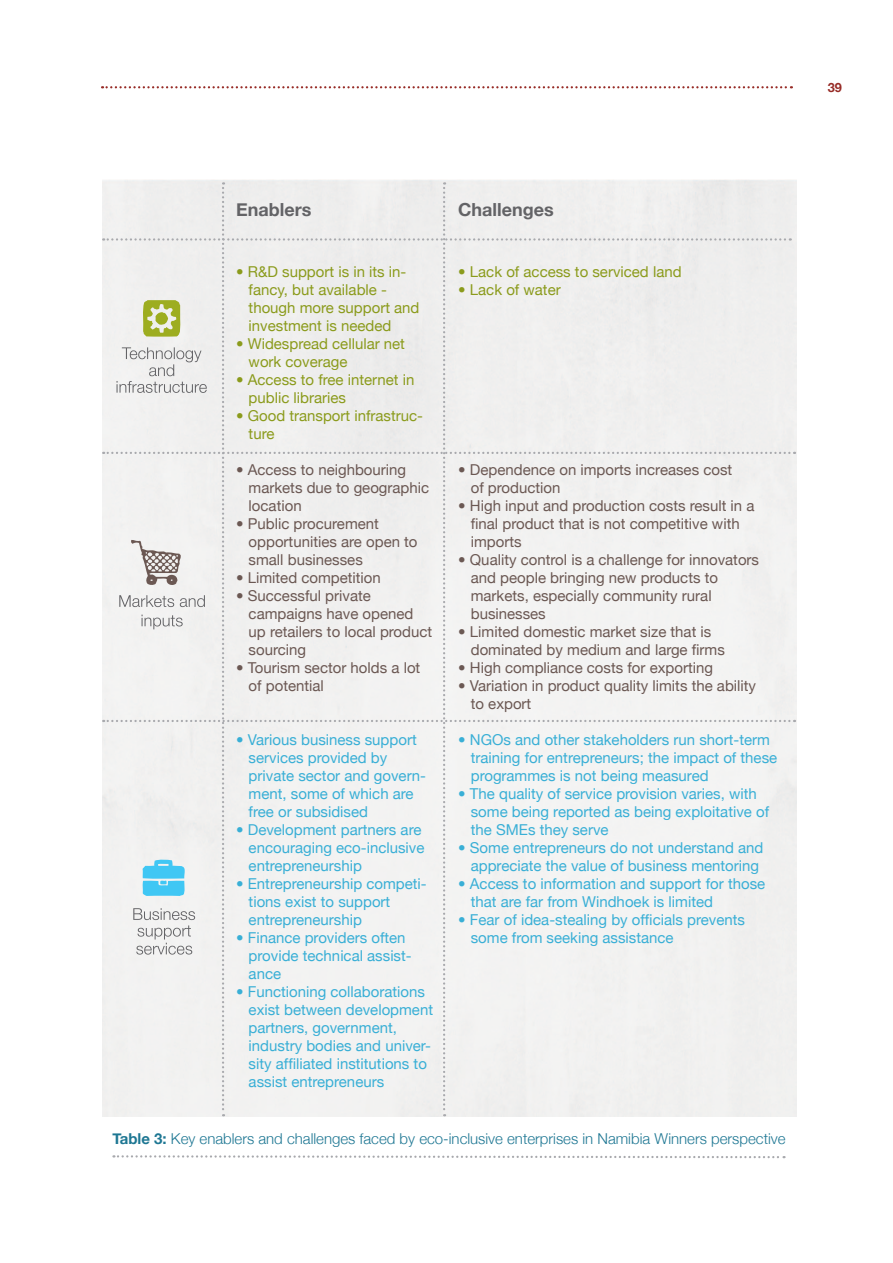
<style>
.page{position:relative;width:893px;height:1263px;background:#fff}
.page>*{position:absolute;margin:0;border:0;box-sizing:border-box;transform-origin:0 0}
.t1{font:700 18px "Helvetica Neue";color:#636366}
.t2{font:15px/18px "Helvetica Neue";color:#39afd6}
.t3{font:15px/18px "Helvetica Neue";color:#6b5853}
.t4{font:15px/18px "Helvetica Neue";color:#8b9b1c}
.t5{font:300 15px "Helvetica Neue";color:#1e7793}
.t6{font:700 12.75px "Helvetica Neue";color:#972b26}
.s1{font-weight:700}
</style>
<div class="page">
<svg style="left:102px;top:86px;width:690px;height:2px"></svg>
<div style="left:103px;top:182px;width:692px;height:934px;background:#f1f1f0"></div>
<svg style="left:113px;top:1155px;width:671px;height:4px"></svg>
<p class="t6" style="left:828px;top:80px;width:16px">39</p>
<p class="t1" style="left:236px;top:199px;width:77px">Enablers</p>
<p class="t1" style="left:458px;top:199px;width:97px">Challenges</p>
<p class="t4" style="left:249px;top:262px;width:172px;text-indent:-13px">• R&amp;D support is in its in&shy;fancy, but available - though more support and investment is needed</p>
<p class="t4" style="left:249px;top:334px;width:158px;text-indent:-13px">• Widespread cellular net work coverage</p>
<p class="t4" style="left:249px;top:370px;width:167px;text-indent:-13px">• Access to free internet in public libraries</p>
<p class="t4" style="left:249px;top:406px;width:176px;text-indent:-13px">• Good transport infrastruc&shy;ture</p>
<p class="t3" style="left:249px;top:460px;width:182px;text-indent:-13px">• Access to neighbouring markets due to geographic location</p>
<p class="t3" style="left:249px;top:514px;width:170px;text-indent:-13px">• Public procurement opportunities are open to small businesses</p>
<p class="t3" style="left:236px;top:568px;width:146px">• Limited competition</p>
<p class="t3" style="left:249px;top:586px;width:185px;text-indent:-13px">• Successful private campaigns have opened up retailers to local product sourcing</p>
<p class="t3" style="left:249px;top:658px;width:173px;text-indent:-13px">• Tourism sector holds a lot of potential</p>
<p class="t2" style="left:249px;top:730px;width:179px;text-indent:-13px">• Various business support services provided by private sector and govern&shy;ment, some of which are free or subsidised</p>
<p class="t2" style="left:249px;top:820px;width:177px;text-indent:-13px">• Development partners are encouraging eco-inclusive entrepreneurship</p>
<p class="t2" style="left:249px;top:874px;width:180px;text-indent:-13px">• Entrepreneurship competi&shy;tions exist to support entrepreneurship</p>
<p class="t2" style="left:249px;top:928px;width:165px;text-indent:-13px">• Finance providers often provide technical assist&shy;ance</p>
<p class="t2" style="left:249px;top:982px;width:186px;text-indent:-13px">• Functioning collaborations exist between development partners, government, industry bodies and univer&shy;sity affiliated institutions to assist entrepreneurs</p>
<p class="t4" style="left:458px;top:262px;width:225px">• Lack of access to serviced land</p>
<p class="t4" style="left:458px;top:280px;width:104px">• Lack of water</p>
<p class="t3" style="left:471px;top:460px;width:263px;text-indent:-13px">• Dependence on imports increases cost of production</p>
<p class="t3" style="left:471px;top:496px;width:285px;text-indent:-13px">• High input and production costs result in a final product that is not competitive with imports</p>
<p class="t3" style="left:471px;top:550px;width:290px;text-indent:-13px">• Quality control is a challenge for innovators and people bringing new products to markets, especially community rural businesses</p>
<p class="t3" style="left:471px;top:622px;width:256px;text-indent:-13px">• Limited domestic market size that is dominated by medium and large firms</p>
<p class="t3" style="left:458px;top:658px;width:256px">• High compliance costs for exporting</p>
<p class="t3" style="left:471px;top:676px;width:287px;text-indent:-13px">• Variation in product quality limits the ability to export</p>
<p class="t2" style="left:471px;top:730px;width:308px;text-indent:-13px">• NGOs and other stakeholders run short-term training for entrepreneurs; the impact of these programmes is not being measured</p>
<p class="t2" style="left:471px;top:784px;width:300px;text-indent:-13px">• The quality of service provision varies, with some being reported as being exploitative of the SMEs they serve</p>
<p class="t2" style="left:458px;top:838px;width:307px;text-align:center">• Some entrepreneurs do not understand and appreciate the value of business mentoring</p>
<p class="t2" style="left:471px;top:874px;width:296px;text-indent:-13px">• Access to information and support for those that are far from Windhoek is limited</p>
<p class="t2" style="left:471px;top:910px;width:276px;text-indent:-13px">• Fear of idea-stealing by officials prevents some from seeking assistance</p>
<p class="t5" style="left:112px;top:1130px;width:675px"><span class="s1">Table 3:</span> Key enablers and challenges faced by eco-inclusive enterprises in Namibia Winners perspective</p>
</div>
